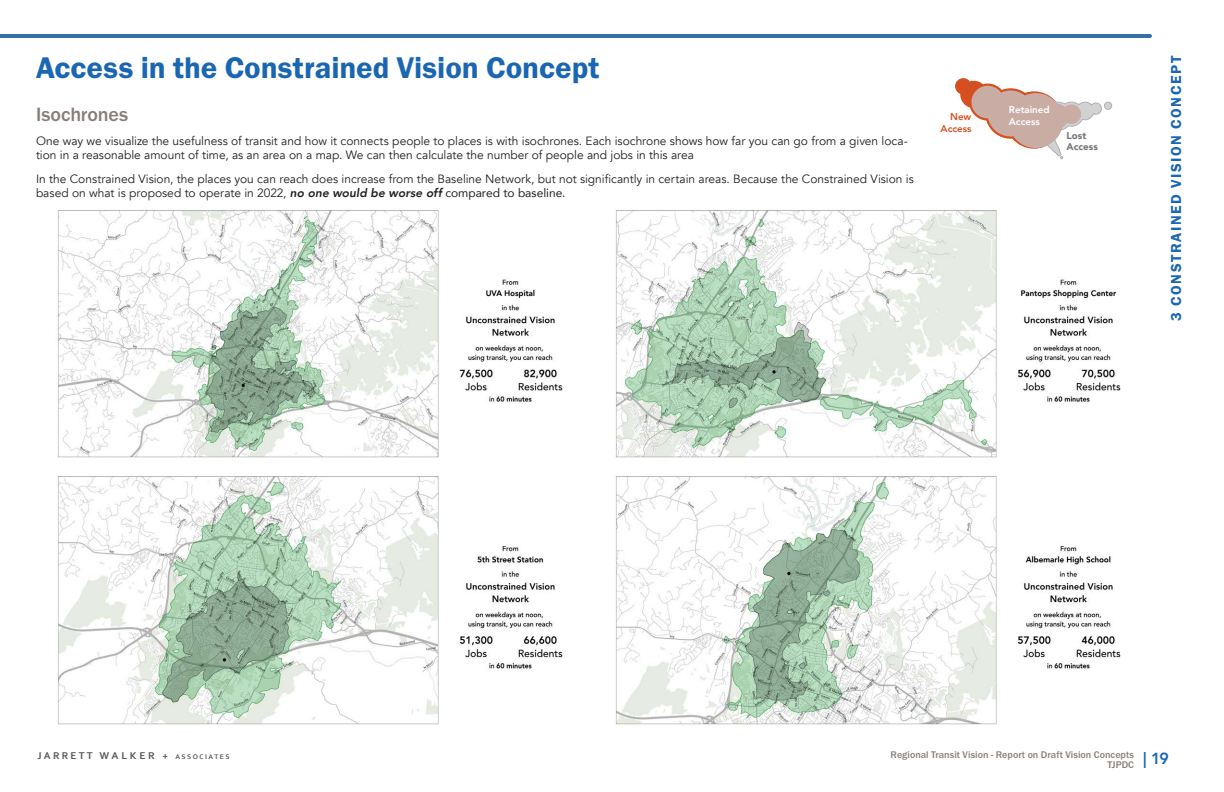
<style>
.page{position:relative;width:1224px;height:792px;background:#fff}
.page>*{position:absolute;margin:0;border:0;box-sizing:border-box;transform-origin:0 0}
.Heading_lvl_1{font:31px "Franklin Gothic URW Dem";letter-spacing:.005em;color:#1a66b2}
.Heading_lvl_2{font:500 20px "Franklin Gothic URW";letter-spacing:-.005em;color:#887d78}
.t1{font:800 16px "Avenir";color:#1a66b2}
.t2{font:15px "Franklin Gothic URW Dem";letter-spacing:.1em;color:#1a66b2}
.Body_text{font:12px/14.4px "Avenir";letter-spacing:-.005em;color:#231f20}
.t3{font:700 10.4px "Corbel";letter-spacing:.215em;color:#595959}
.t4{font:500 10px/10px "Franklin Gothic URW";letter-spacing:.005em;color:#887d78;text-align:right}
.t5{font:800 9.8px/11.8px "Avenir";color:#fff}
.t6{font:900 9.8px/11.8px "Avenir";color:#77777a}
.t7{font:800 9.8px/11.8px "Avenir";color:#d54f21;text-align:right}
.s1{font-weight:800;font-style:italic}
.s2{font-style:inherit}
.s3{font-size:7px}
</style>
<div class="page">
<hr style="left:0;top:34px;width:1150px;height:4px;background:#376fa1">
<img style="left:57px;top:210px;width:506px;height:515px">
<img style="left:615px;top:210px;width:506px;height:515px">
<div style="left:1104px;top:102px;width:8px;height:7px;background:#d2d2d2;border-radius:50%"></div>
<div style="left:1104px;top:102px;width:8px;height:8px;border:1px solid #afb1b4;border-radius:50%"></div>
<svg style="left:955px;top:78px;width:147px;height:81px"></svg>
<p class="Heading_lvl_1" style="left:36px;top:48px;width:565px">Access in the Constrained Vision Concept</p>
<p class="Heading_lvl_2" style="left:36px;top:102px;width:94px">Isochrones</p>
<p class="Body_text" style="left:36px;top:134px;width:873px">One way we visualize the usefulness of transit and how it connects people to places is with isochrones. Each isochrone shows how far you can go from a given loca&shy;tion in a reasonable amount of time, as an area on a map. We can then calculate the number of people and jobs in this area</p>
<p class="Body_text" style="left:36px;top:171px;width:879px">In the Constrained Vision, the places you can reach does increase from the Baseline Network, but not significantly in certain areas. Because the Constrained Vision is based on what is proposed to operate in 2022, <span class="s1">no one would be worse off</span> <span class="s2">compared to baseline.</span></p>
<p class="t7" style="left:941px;top:111px;width:32px">New<br>Access</p>
<p class="t5" style="left:1009px;top:104px;width:42px">Retained<br>Access</p>
<p class="t6" style="left:1067px;top:129px;width:33px">Lost<br>Access</p>
<p class="t2" style="left:1167px;top:321px;width:235px;rotate:-90deg">3 Constrained Vision Concept</p>
<p class="t4" style="left:891px;top:750px;width:245px">Regional Transit Vision - Report on Draft Vision Concepts<br>TJPDC</p>
<p class="t3" style="left:38px;top:749px;width:194px">JARRETT WALKER + <span class="s3">ASSOCIATES</span></p>
<h3 class="t1" style="left:1143px;top:746px;width:28px">| 19</h3>
</div>
